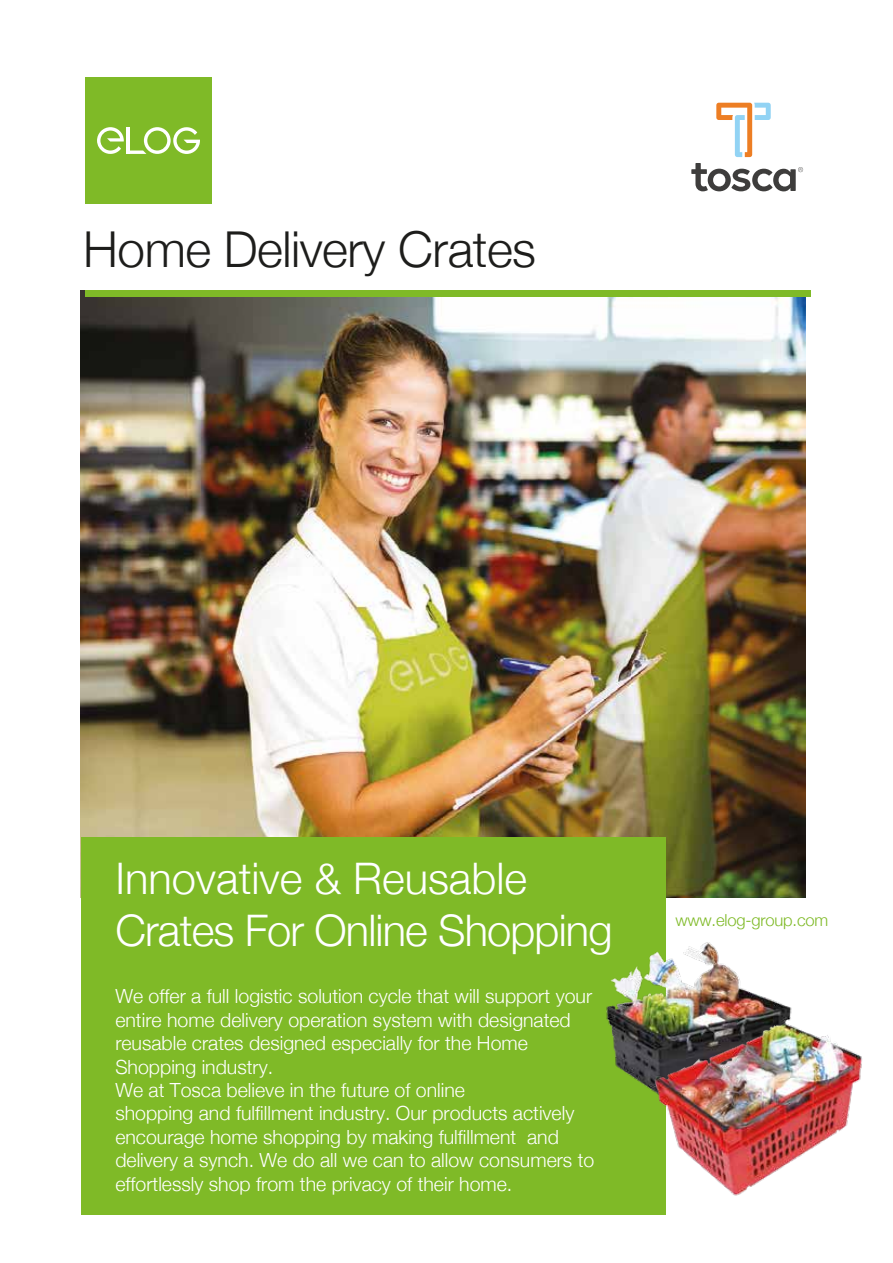
<style>
.page{position:relative;width:893px;height:1263px;background:#fff}
.page>*{position:absolute;margin:0;border:0;box-sizing:border-box;transform-origin:0 0}
.t1{font:300 49.5px "Helvetica Neue";letter-spacing:-.01em;color:#1d1d1b}
.t2{font:300 43.5px/52.2px "Helvetica Neue";letter-spacing:-.02em;color:#fff}
.t3{font:300 19.5px/23.4px "Helvetica Neue";color:#fff}
.t4{font:300 16.5px "Helvetica Neue";letter-spacing:-.01em;color:#7fba27}
</style>
<div class="page">
<img style="left:81px;top:290px;width:725px;height:607px">
<div style="left:82px;top:837px;width:584px;height:377px;background:#7fba27"></div>
<div style="left:85px;top:290px;width:725px;height:7px;background:#7fba27"></div>
<div style="left:85px;top:77px;width:127px;height:127px;background:#7fba27"></div>
<hr style="left:127px;top:127px;width:3px;height:27px;background:#fff">
<svg style="left:130px;top:127px;width:70px;height:27px"></svg>
<svg style="left:97px;top:127px;width:27px;height:27px"></svg>
<svg style="left:716px;top:103px;width:55px;height:54px"></svg>
<svg style="left:691px;top:163px;width:112px;height:28px"></svg>
<img style="left:606px;top:942px;width:186px;height:143px">
<img style="left:644px;top:1019px;width:218px;height:177px">
<h1 class="t1" style="left:83px;top:209px;width:454px">Home Delivery Crates</h1>
<h2 class="t2" style="left:115px;top:849px;width:499px">Innovative &amp; Reusable<br>Crates For Online Shopping</h2>
<p class="t3" style="left:115px;top:983px;width:480px">We offer a full logistic solution cycle that will support your entire home delivery operation system with designated reusable crates designed especially for the Home Shopping industry.<br>We at Tosca believe in the future of online<br>shopping and fulfillment industry. Our products actively encourage home shopping by making fulfillment and delivery a synch. We do all we can to allow consumers to effortlessly shop from the privacy of their home.</p>
<p class="t4" style="left:675px;top:906px;width:154px">www.elog-group.com</p>
</div>
